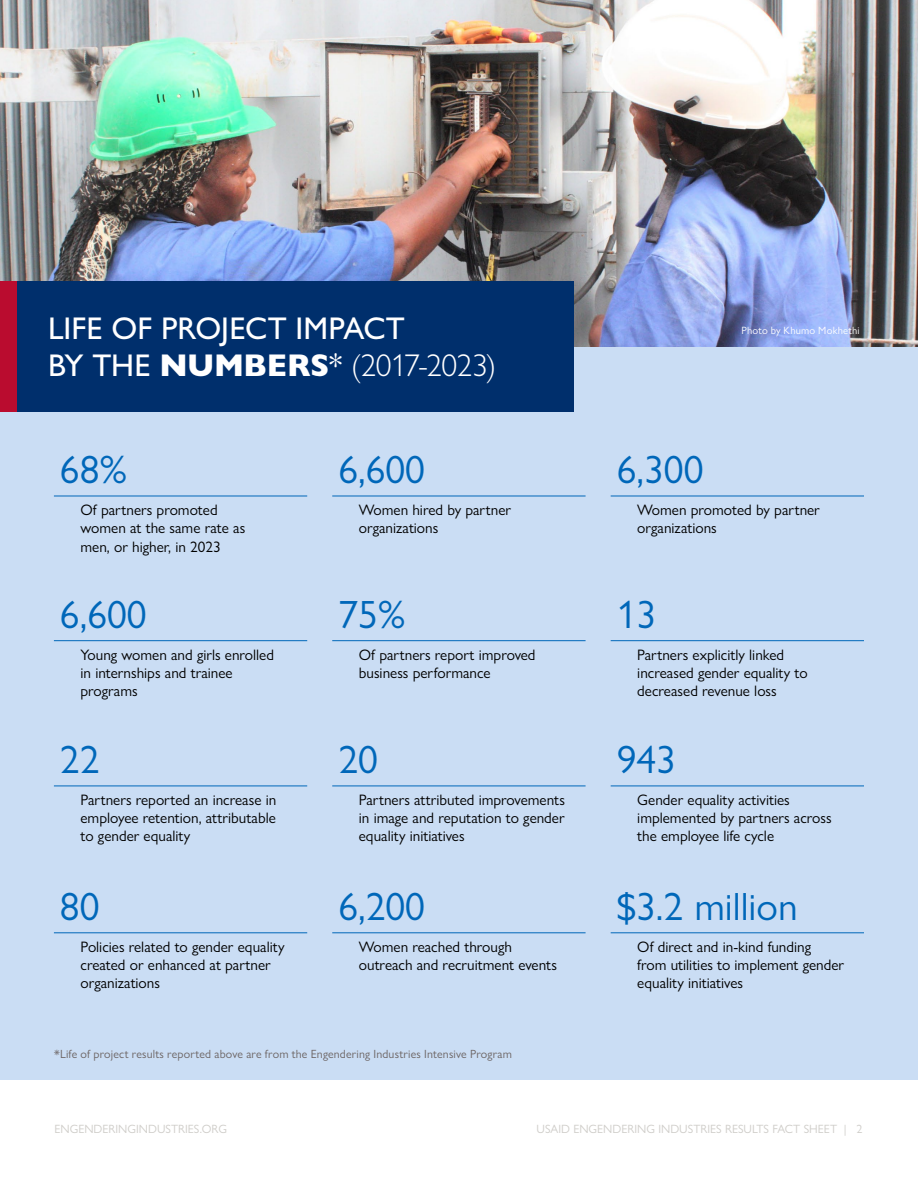
<style>
.page{position:relative;width:918px;height:1188px;background:#fff}
.page>*{position:absolute;margin:0;border:0;box-sizing:border-box;transform-origin:0 0}
.t1{font:39.6px "Gill Sans Nova";color:#0067b9}
.t2{font:300 31.5px "Gill Sans Nova";letter-spacing:-.015em;color:#fff}
.t3{font:500 31.5px "Gill Sans Nova";letter-spacing:.005em;color:#fff}
.t4{font:15.15px/18.3px "Gill Sans Nova";color:#000}
.t5{font:12px "Gill Sans Nova";color:#cfcdc9}
.t6{font:11.85px "Gill Sans Nova";letter-spacing:.015em;color:#6c6463}
.t7{font:10.65px "Gill Sans Nova";letter-spacing:.02em;color:#fff}
.s1{font-weight:500}
.s2{font-weight:800}
</style>
<div class="page">
<div style="left:0;top:343px;width:918px;height:737px;background:#caddf4"></div>
<img style="left:0;top:0;width:918px;height:347px">
<div style="left:0;top:282px;width:18px;height:130px;background:#ba0c2f"></div>
<div style="left:18px;top:282px;width:556px;height:130px;background:#002f6c"></div>
<hr style="left:332px;top:496px;width:254px;height:1px;background:#0067b9">
<hr style="left:611px;top:496px;width:253px;height:1px;background:#0067b9">
<hr style="left:54px;top:496px;width:253px;height:1px;background:#0067b9">
<hr style="left:611px;top:786px;width:253px;height:1px;background:#0067b9">
<hr style="left:54px;top:786px;width:253px;height:1px;background:#0067b9">
<hr style="left:332px;top:786px;width:254px;height:1px;background:#0067b9">
<hr style="left:611px;top:932px;width:253px;height:1px;background:#0067b9">
<hr style="left:54px;top:932px;width:253px;height:1px;background:#0067b9">
<hr style="left:332px;top:932px;width:254px;height:1px;background:#0067b9">
<hr style="left:611px;top:640px;width:253px;height:1px;background:#0067b9">
<hr style="left:54px;top:640px;width:253px;height:1px;background:#0067b9">
<hr style="left:332px;top:640px;width:254px;height:1px;background:#0067b9">
<p class="t3" style="left:48px;top:309px;width:358px">LIFE OF PROJECT IMPACT</p>
<p class="t7" style="left:742px;top:324px;width:120px">Photo by Khumo Mokhethi</p>
<p class="t2" style="left:48px;top:347px;width:450px"><span class="s1">BY THE</span> <span class="s2">NUMBERS</span><span class="s1">*</span> (2017-2023)</p>
<p class="t1" style="left:60px;top:445px;width:69px">68%</p>
<p class="t4" style="left:81px;top:501px;width:166px">Of partners promoted women at the same rate as men, or higher, in 2023</p>
<p class="t1" style="left:60px;top:590px;width:88px">6,600</p>
<p class="t4" style="left:81px;top:645px;width:195px">Young women and girls enrolled in internships and trainee programs</p>
<p class="t1" style="left:60px;top:735px;width:41px">22</p>
<p class="t4" style="left:81px;top:790px;width:197px;text-align:justify">Partners reported an increase in employee retention, attributable to gender equality</p>
<p class="t1" style="left:60px;top:882px;width:41px">80</p>
<p class="t4" style="left:81px;top:937px;width:205px">Policies related to gender equality created or enhanced at partner organizations</p>
<p class="t1" style="left:338px;top:445px;width:88px">6,600</p>
<p class="t4" style="left:359px;top:501px;width:154px">Women hired by partner organizations</p>
<p class="t1" style="left:338px;top:590px;width:69px">75%</p>
<p class="t4" style="left:359px;top:645px;width:178px">Of partners report improved business performance</p>
<p class="t1" style="left:338px;top:735px;width:41px">20</p>
<p class="t4" style="left:359px;top:790px;width:208px;text-align:justify">Partners attributed improvements in image and reputation to gender equality initiatives</p>
<p class="t1" style="left:338px;top:882px;width:88px">6,200</p>
<p class="t4" style="left:359px;top:937px;width:200px">Women reached through outreach and recruitment events</p>
<p class="t6" style="left:54px;top:1047px;width:459px">*Life of project results reported above are from the Engendering Industries Intensive Program</p>
<p class="t1" style="left:617px;top:445px;width:88px">6,300</p>
<p class="t4" style="left:637px;top:501px;width:184px">Women promoted by partner organizations</p>
<p class="t1" style="left:617px;top:590px;width:41px">13</p>
<p class="t4" style="left:637px;top:645px;width:172px">Partners explicitly linked increased gender equality to decreased revenue loss</p>
<p class="t1" style="left:617px;top:735px;width:61px">943</p>
<p class="t4" style="left:637px;top:790px;width:196px">Gender equality activities implemented by partners across the employee life cycle</p>
<p class="t1" style="left:617px;top:882px;width:182px">$3.2 million</p>
<p class="t4" style="left:637px;top:937px;width:208px">Of direct and in-kind funding<br>from utilities to implement gender equality initiatives</p>
<p class="t5" style="left:54px;top:1121px;width:174px">ENGENDERINGINDUSTRIES.ORG</p>
<p class="t5" style="left:537px;top:1121px;width:328px">USAID ENGENDERING INDUSTRIES RESULTS FACT SHEET | 2</p>
</div>
